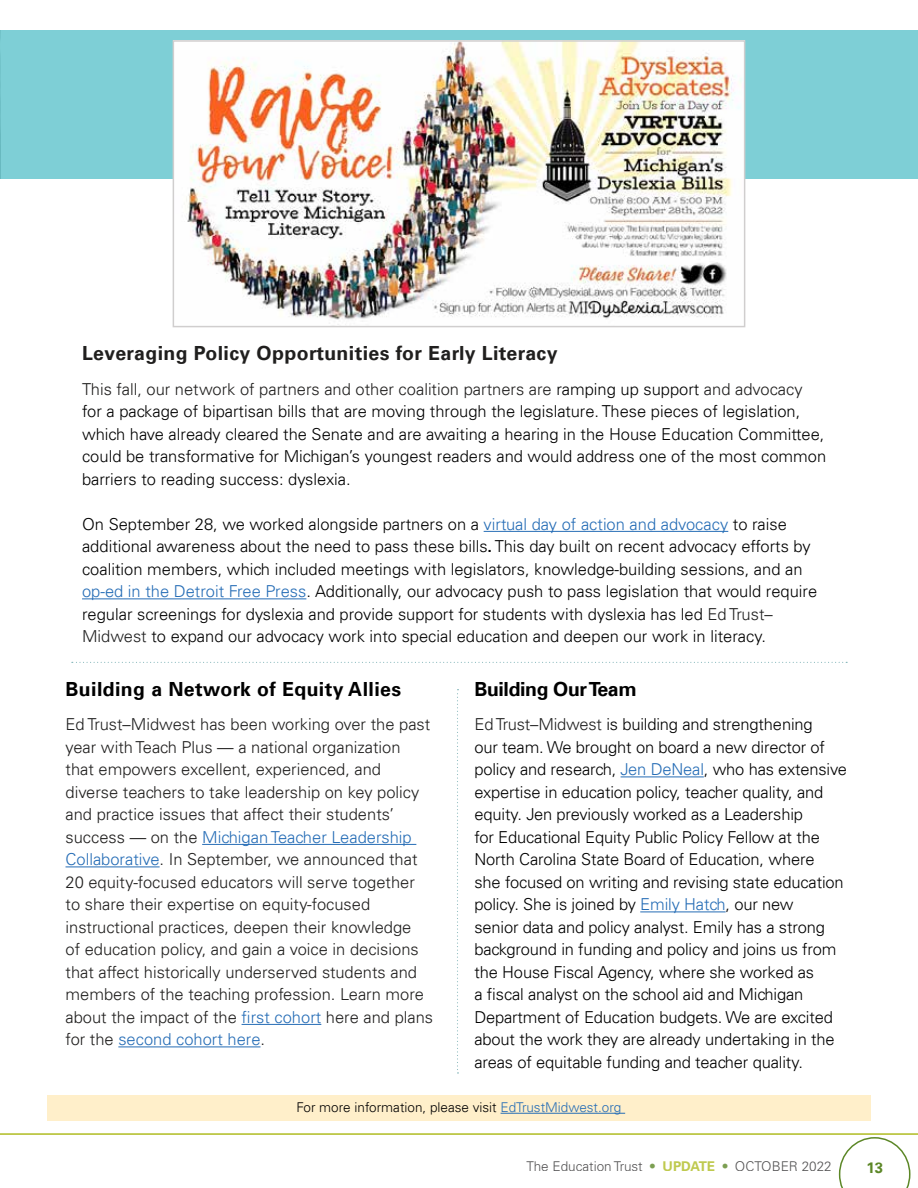
<style>
.page{position:relative;width:918px;height:1188px;background:#fff}
.page>*{position:absolute;margin:0;border:0;box-sizing:border-box;transform-origin:0 0}
.t1{font:700 19.5px "Univers LT";letter-spacing:.02em;color:#201f1e}
.t2{font:700 19.5px "Univers LT";letter-spacing:.02em;color:#000}
.t3{font:700 19.5px "Univers LT";letter-spacing:-.02em;color:#000}
.t4{font:300 16.5px/22.5px "Univers LT";color:#000}
.t5{font:300 16.5px/22.5px "Univers LT";color:#201f1e}
.t6{font:700 15px "Univers LT";color:#5c8727}
.t7{font:300 13.5px "Univers LT";color:#000}
.t8{font:300 13.5px "Univers LT";color:#292829}
.s1{color:#201f1e}
.s2{color:#266db6}
.s3{font-weight:700}
.s4{color:#212121}
.s5{font-weight:700;color:#5c8727}
.s6{font-weight:700;color:#afbc22}
</style>
<div class="page">
<hr style="left:0;top:1133px;width:918px;height:2px;background:#afbc22">
<svg style="left:839px;top:1137px;width:71px;height:51px"></svg>
<div style="left:47px;top:1095px;width:824px;height:26px;background:#ffefca"></div>
<hr style="left:501px;top:1113px;width:124px;height:1px;background:#266db6">
<svg style="left:72px;top:662px;width:775px;height:1px"></svg>
<hr style="left:484px;top:531px;width:244px;height:1px;background:#266db6">
<hr style="left:82px;top:598px;width:224px;height:1px;background:#266db6">
<hr style="left:202px;top:844px;width:214px;height:1px;background:#266db6">
<hr style="left:66px;top:866px;width:94px;height:1px;background:#266db6">
<hr style="left:242px;top:1024px;width:79px;height:1px;background:#266db6">
<hr style="left:118px;top:1046px;width:143px;height:1px;background:#266db6">
<hr style="left:621px;top:776px;width:83px;height:1px;background:#266db6">
<hr style="left:640px;top:911px;width:86px;height:1px;background:#266db6">
<svg style="left:457px;top:689px;width:2px;height:385px"></svg>
<div style="left:0;top:30px;width:918px;height:149px;background:#7ecfd6"></div>
<img style="left:176px;top:43px;width:566px;height:277px">
<div style="left:173px;top:40px;width:572px;height:287px;border:2px solid #d0cece"></div>
<p class="t1" style="left:82px;top:342px;width:477px">Leveraging Policy Opportunities for Early Literacy</p>
<p class="t4" style="left:82px;top:378px;width:746px"><span class="s1">This fall, our network of partners and other coalition partners are</span> ramping up support <span class="s1">and advocacy </span>for a package of bipartisan bills that are moving through the legislature. These pieces of legislation, which have already cleared the Senate and are awaiting a hearing in the House Education Committee, could be transformative for Michigan’s youngest readers and would address one of the most common barriers to reading success: dyslexia.</p>
<p class="t4" style="left:82px;top:513px;width:737px">On September 28, we worked alongside partners on a <span class="s2">virtual day of action and advocacy</span> to raise additional awareness about the need to pass these bills<span class="s3">.</span> This day built on recent advocacy efforts by coalition members, which included meetings with legislators, knowledge-building sessions, and an <span class="s2">op-ed in the Detroit Free Press</span>. Additionally, our advocacy push to pass legislation that would require regular screenings for dyslexia and provide support for students with dyslexia has led <span class="s4">Ed Trust– Midwest</span> to expand our advocacy work into special education and deepen our work in literacy.</p>
<p class="t2" style="left:66px;top:677px;width:337px">Building a Network of Equity Allies</p>
<p class="t5" style="left:66px;top:713px;width:369px"><span class="s4">Ed Trust–Midwest</span> has been working over the past year with Teach Plus — a national organization<br>that empowers excellent, experienced, and diverse teachers to take leadership on key policy and practice issues that affect their students’ success — on the <span class="s2">Michigan Teacher Leadership Collaborative</span>. In September, we announced that 20 equity-focused educators will serve together to share their expertise on equity-focused instructional practices, deepen their knowledge<br>of education policy, and gain a voice in decisions that affect historically underserved students and members of the teaching profession. Learn more about the impact of the <span class="s2">first cohort</span> here and plans for the <span class="s2">second cohort here</span>.</p>
<p class="t3" style="left:474px;top:677px;width:164px">Building Our Team</p>
<p class="t4" style="left:474px;top:713px;width:374px"><span class="s4">Ed Trust–Midwest</span> is building and strengthening<br>our team. We brought on board a new director of policy and research, <span class="s2">Jen DeNeal</span>, who has extensive expertise in education policy, teacher quality, and equity. Jen previously worked as a Leadership<br>for Educational Equity Public Policy Fellow at the North Carolina State Board of Education, where<br>she focused on writing and revising state education policy. She is joined by <span class="s2">Emily Hatch</span>, our new<br>senior data and policy analyst. Emily has a strong background in funding and policy and joins us from the House Fiscal Agency, where she worked as<br>a fiscal analyst on the school aid and Michigan Department of Education budgets. We are excited about the work they are already undertaking in the areas of equitable funding and teacher quality.</p>
<p class="t7" style="left:297px;top:1099px;width:326px">For more information, please visit <span class="s2">EdTrustMidwest.org</span></p>
<p class="t8" style="left:527px;top:1158px;width:307px">The Education Trust <span class="s5">•</span> <span class="s6">UPDATE</span> <span class="s5">•</span> OCTOBER 2022</p>
<p class="t6" style="left:866px;top:1159px;width:18px">13</p>
</div>
